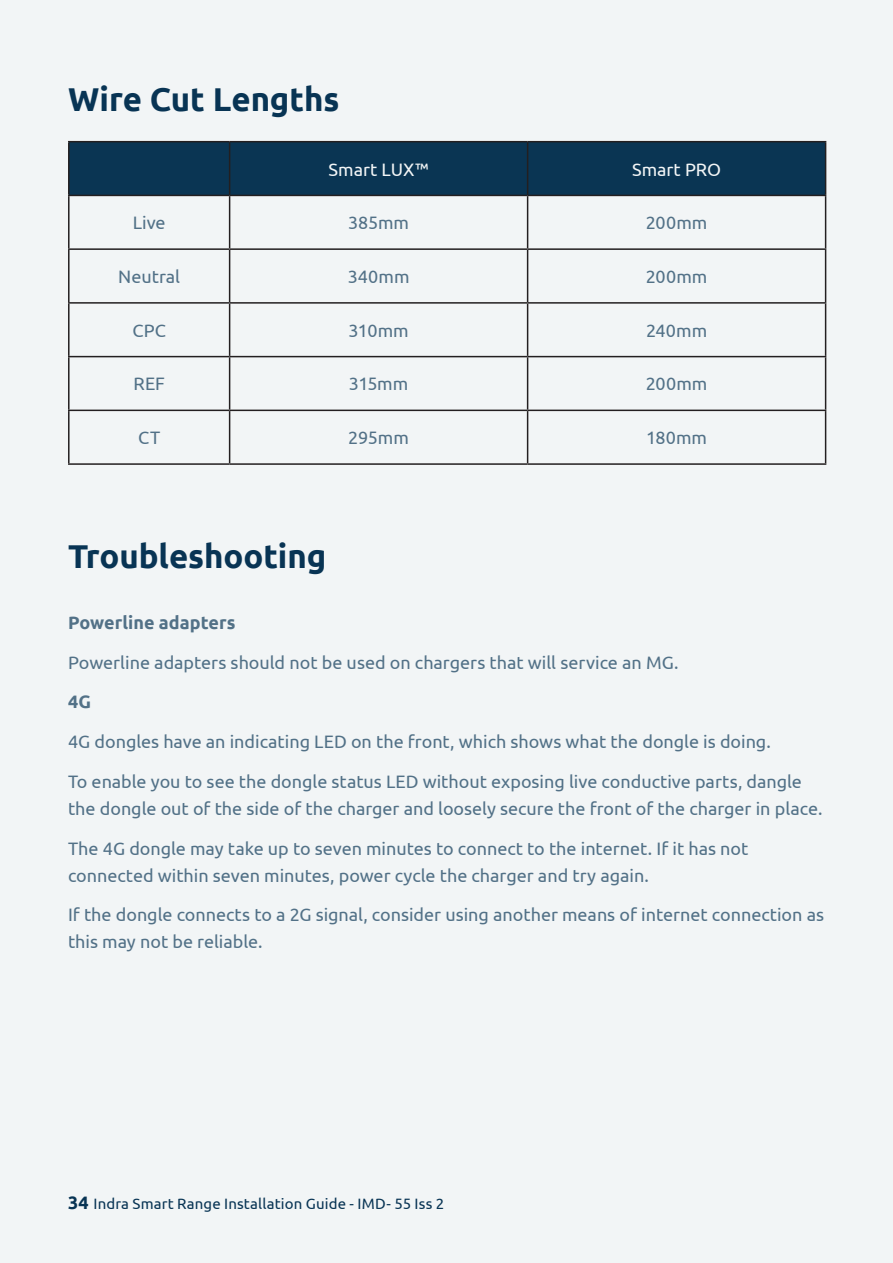
<style>
.page{position:relative;width:893px;height:1263px;background:#f2f5f6}
.page>*{position:absolute;margin:0;border:0;box-sizing:border-box;transform-origin:0 0}
.Heading_3{font:700 33px "Ubuntu";letter-spacing:-.005em;color:#083454}
.Intro{font:18px/27px "Ubuntu";color:#527187}
.Intro-2{font:700 18px "Ubuntu";letter-spacing:.005em;color:#527187}
.Intro-3{font:18px "Ubuntu";color:#f2f5f6}
.t1{font:15px "Ubuntu";letter-spacing:.01em;color:#083454}
.s1{font-weight:700;font-size:18px}
</style>
<div class="page">
<div style="left:70px;top:142px;width:755px;height:53px;background:#0a3553"></div>
<hr style="left:68px;top:195px;width:162px;height:1px;background:#231f20">
<hr style="left:230px;top:195px;width:298px;height:1px;background:#231f20">
<hr style="left:528px;top:195px;width:298px;height:1px;background:#231f20">
<hr style="left:68px;top:248px;width:162px;height:2px;background:#231f20">
<hr style="left:230px;top:248px;width:298px;height:2px;background:#231f20">
<hr style="left:528px;top:248px;width:298px;height:2px;background:#231f20">
<hr style="left:68px;top:302px;width:162px;height:2px;background:#231f20">
<hr style="left:230px;top:302px;width:298px;height:2px;background:#231f20">
<hr style="left:528px;top:302px;width:298px;height:2px;background:#231f20">
<hr style="left:68px;top:356px;width:162px;height:1px;background:#231f20">
<hr style="left:230px;top:356px;width:298px;height:1px;background:#231f20">
<hr style="left:528px;top:356px;width:298px;height:1px;background:#231f20">
<hr style="left:68px;top:410px;width:162px;height:1px;background:#231f20">
<hr style="left:230px;top:410px;width:298px;height:1px;background:#231f20">
<hr style="left:528px;top:410px;width:298px;height:1px;background:#231f20">
<hr style="left:68px;top:463px;width:162px;height:2px;background:#231f20">
<hr style="left:230px;top:463px;width:298px;height:2px;background:#231f20">
<hr style="left:528px;top:463px;width:298px;height:2px;background:#231f20">
<hr style="left:68px;top:141px;width:162px;height:1px;background:#231f20">
<hr style="left:68px;top:142px;width:2px;height:53px;background:#231f20">
<hr style="left:230px;top:141px;width:298px;height:1px;background:#231f20">
<hr style="left:229px;top:142px;width:1px;height:53px;background:#231f20">
<hr style="left:528px;top:141px;width:298px;height:1px;background:#231f20">
<hr style="left:527px;top:142px;width:1px;height:53px;background:#231f20">
<hr style="left:825px;top:142px;width:1px;height:53px;background:#231f20">
<hr style="left:68px;top:196px;width:2px;height:52px;background:#231f20">
<hr style="left:229px;top:196px;width:1px;height:52px;background:#231f20">
<hr style="left:527px;top:196px;width:1px;height:52px;background:#231f20">
<hr style="left:825px;top:196px;width:1px;height:52px;background:#231f20">
<hr style="left:68px;top:250px;width:2px;height:52px;background:#231f20">
<hr style="left:229px;top:250px;width:1px;height:52px;background:#231f20">
<hr style="left:527px;top:250px;width:1px;height:52px;background:#231f20">
<hr style="left:825px;top:250px;width:1px;height:52px;background:#231f20">
<hr style="left:68px;top:304px;width:2px;height:52px;background:#231f20">
<hr style="left:229px;top:304px;width:1px;height:52px;background:#231f20">
<hr style="left:527px;top:304px;width:1px;height:52px;background:#231f20">
<hr style="left:825px;top:304px;width:1px;height:52px;background:#231f20">
<hr style="left:68px;top:357px;width:2px;height:53px;background:#231f20">
<hr style="left:229px;top:357px;width:1px;height:53px;background:#231f20">
<hr style="left:527px;top:357px;width:1px;height:53px;background:#231f20">
<hr style="left:825px;top:357px;width:1px;height:53px;background:#231f20">
<hr style="left:68px;top:411px;width:2px;height:52px;background:#231f20">
<hr style="left:229px;top:411px;width:1px;height:52px;background:#231f20">
<hr style="left:527px;top:411px;width:1px;height:52px;background:#231f20">
<hr style="left:825px;top:411px;width:1px;height:52px;background:#231f20">
<p class="Heading_3" style="left:68px;top:79px;width:273px">Wire Cut Lengths</p>
<p class="Intro-3" style="left:329px;top:158px;width:102px">Smart LUX™</p>
<p class="Intro-3" style="left:632px;top:158px;width:91px">Smart PRO</p>
<p class="Intro" style="left:133px;top:209px;width:34px">Live</p>
<p class="Intro" style="left:348px;top:209px;width:62px">385mm</p>
<p class="Intro" style="left:646px;top:209px;width:63px">200mm</p>
<p class="Intro" style="left:118px;top:263px;width:63px">Neutral</p>
<p class="Intro" style="left:348px;top:263px;width:63px">340mm</p>
<p class="Intro" style="left:646px;top:263px;width:63px">200mm</p>
<p class="Intro" style="left:132px;top:316px;width:35px">CPC</p>
<p class="Intro" style="left:348px;top:316px;width:62px">310mm</p>
<p class="Intro" style="left:646px;top:316px;width:63px">240mm</p>
<p class="Intro" style="left:134px;top:370px;width:33px">REF</p>
<p class="Intro" style="left:349px;top:370px;width:61px">315mm</p>
<p class="Intro" style="left:646px;top:370px;width:63px">200mm</p>
<p class="Intro" style="left:138px;top:424px;width:23px">CT</p>
<p class="Intro" style="left:348px;top:424px;width:62px">295mm</p>
<p class="Intro" style="left:646px;top:424px;width:63px">180mm</p>
<p class="Heading_3" style="left:68px;top:536px;width:260px">Troubleshooting</p>
<p class="Intro-2" style="left:68px;top:611px;width:169px">Powerline adapters</p>
<p class="Intro" style="left:68px;top:648px;width:612px">Powerline adapters should not be used on chargers that will service an MG.</p>
<p class="Intro-2" style="left:68px;top:691px;width:25px">4G</p>
<p class="Intro" style="left:68px;top:728px;width:704px">4G dongles have an indicating LED on the front, which shows what the dongle is doing.</p>
<p class="Intro" style="left:68px;top:767px;width:756px">To enable you to see the dongle status LED without exposing live conductive parts, dangle the dongle out of the side of the charger and loosely secure the front of the charger in place.</p>
<p class="Intro" style="left:68px;top:834px;width:682px">The 4G dongle may take up to seven minutes to connect to the internet. If it has not connected within seven minutes, power cycle the charger and try again.</p>
<p class="Intro" style="left:68px;top:901px;width:758px">If the dongle connects to a 2G signal, consider using another means of internet connection as this may not be reliable.</p>
<p class="t1" style="left:68px;top:1194px;width:378px"><span class="s1">34</span> Indra Smart Range Installation Guide - IMD- 55 Iss 2</p>
</div>
